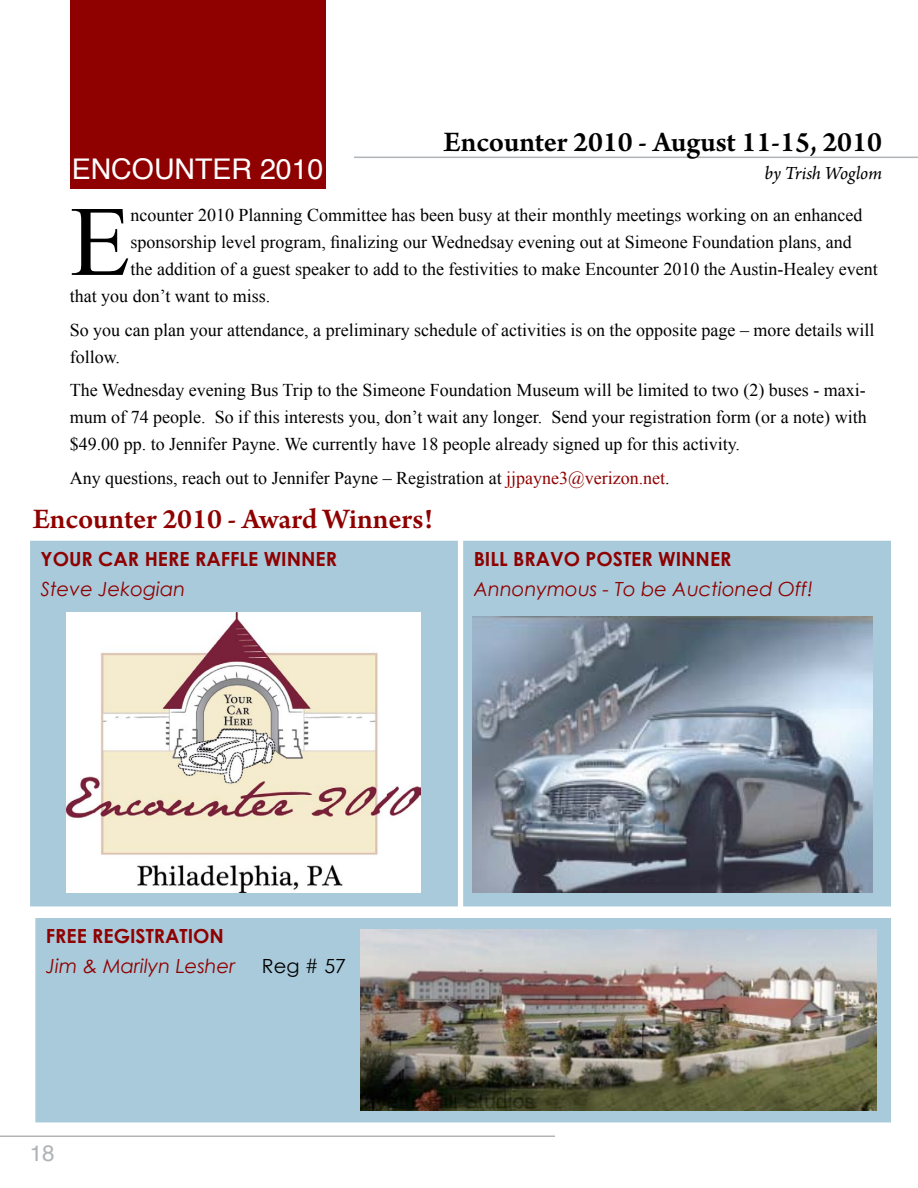
<style>
.page{position:relative;width:918px;height:1188px;background:#fff}
.page>*{position:absolute;margin:0;border:0;box-sizing:border-box;transform-origin:0 0}
.t1{font:99.6px "Times New Roman";color:#000}
.t2{font:600 30px "Arno Pro";color:#000}
.t3{font:600 30px "Arno Pro";color:#8f0000}
.t4{font:28.5px "Helvetica";color:#fff}
.t5{font:22.5px "Helvetica";color:#b1b4b6}
.t6{font:700 19.5px "Century Gothic";color:#8f0000}
.t7{font:italic 19.5px "Century Gothic";color:#8f0000}
.t8{font:italic 19.5px "Arno Pro";letter-spacing:-.005em;color:#000}
.t9{font:19.5px "Century Gothic";color:#000}
.t10{font:18px/27px "Times New Roman";color:#000}
.s1{color:#8f0000}
</style>
<div class="page">
<hr style="left:0;top:1136px;width:555px;height:1px;background:#b1b4b6">
<hr style="left:354px;top:157px;width:564px;height:1px;background:#b1b4b6">
<div style="left:70px;top:0;width:256px;height:189px;background:#8f0000"></div>
<div style="left:30px;top:540px;width:428px;height:367px;background:#a8cadb"></div>
<img style="left:67px;top:613px;width:354px;height:279px">
<div style="left:463px;top:540px;width:428px;height:367px;background:#a8cadb"></div>
<img style="left:472px;top:616px;width:401px;height:277px">
<div style="left:35px;top:918px;width:856px;height:205px;background:#a8cadb"></div>
<img style="left:360px;top:930px;width:517px;height:181px">
<h2 class="t2" style="left:444px;top:124px;width:440px">Encounter 2010 - August 11-15, 2010</h2>
<h3 class="t4" style="left:72px;top:147px;width:20px">ENC</h3>
<h3 class="t4" style="left:132px;top:147px;width:193px">OUNTER 2010</h3>
<p class="t8" style="left:764px;top:162px;width:119px">by Trish Woglom</p>
<h1 class="t1" style="left:70px;top:184px;width:62px">E</h1>
<p class="t10" style="left:131px;top:201px;width:733px">ncounter 2010 Planning Committee has been busy at their monthly meetings working on an enhanced</p>
<p class="t10" style="left:131px;top:228px;width:723px">sponsorship level program, finalizing our Wednedsay evening out at Simeone Foundation plans, and</p>
<p class="t10" style="left:131px;top:255px;width:749px">the addition of a guest speaker to add to the festivities to make Encounter 2010 the Austin-Healey event</p>
<p class="t10" style="left:70px;top:282px;width:202px">that you don’t want to miss.</p>
<p class="t10" style="left:70px;top:316px;width:806px">So you can plan your attendance, a preliminary schedule of activities is on the opposite page – more details will follow.</p>
<p class="t10" style="left:70px;top:377px;width:799px;text-align:justify">The Wednesday evening Bus Trip to the Simeone Foundation Museum will be limited to two (2) buses - maxi&shy;mum of 74 people. So if this interests you, don’t wait any longer. Send your registration form (or a note) with $49.00 pp. to Jennifer Payne. We currently have 18 people already signed up for this activity.</p>
<p class="t10" style="left:70px;top:464px;width:601px">Any questions, reach out to Jennifer Payne – Registration at <span class="s1">jjpayne3@verizon.net</span>.</p>
<h2 class="t3" style="left:33px;top:502px;width:402px">Encounter 2010 - Award Winners!</h2>
<p class="t6" style="left:41px;top:547px;width:298px">YOUR CAR HERE RAFFLE WINNER</p>
<p class="t7" style="left:41px;top:577px;width:146px">Steve Jekogian</p>
<p class="t6" style="left:474px;top:547px;width:259px">BILL BRAVO POSTER WINNER</p>
<p class="t7" style="left:474px;top:577px;width:341px">Annonymous - To be Auctioned Off!</p>
<p class="t6" style="left:46px;top:924px;width:180px">FREE REGISTRATION</p>
<p class="t7" style="left:46px;top:954px;width:191px">Jim &amp; Marilyn Lesher</p>
<p class="t9" style="left:262px;top:954px;width:86px">Reg # 57</p>
<p class="t5" style="left:30px;top:1136px;width:27px">18</p>
</div>
